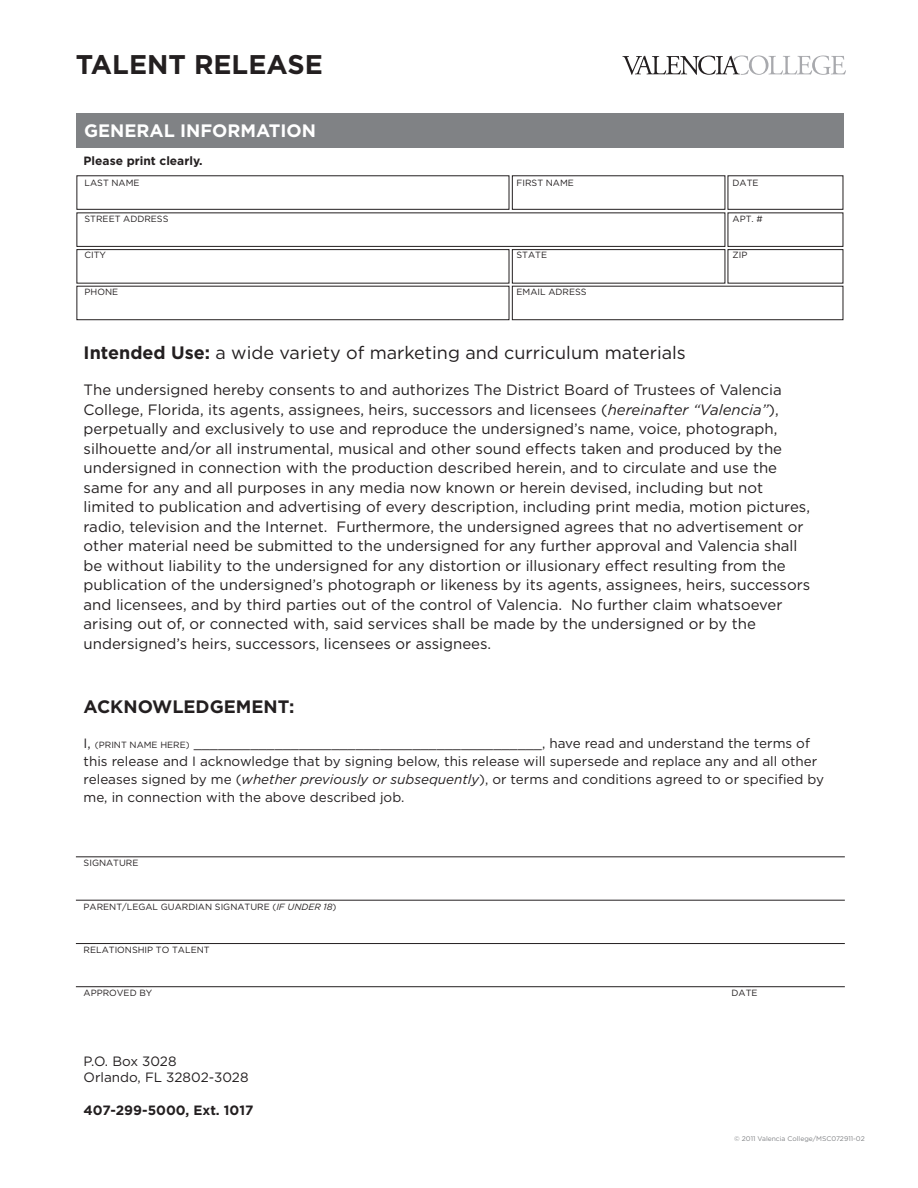
<style>
.page{position:relative;width:918px;height:1188px;background:#fff}
.page>*{position:absolute;margin:0;border:0;box-sizing:border-box;transform-origin:0 0}
.t1{font:700 27px "Gotham";color:#231f20}
.t2{font:18px "Gotham";color:#231f20}
.t3{font:700 18px "Gotham";color:#fff}
.t4{font:700 18px "Gotham";color:#231f20}
.t5{font:15px/19.5px "Gotham";color:#231f20}
.t6{font:13.5px/18px "Gotham";color:#231f20}
.t7{font:700 13.5px "Gotham";color:#231f20}
.t8{font:700 12px "Gotham";color:#231f20}
.t9{font:9px "Gotham";color:#231f20}
.t10{font:6.75px "Gotham";color:#808285}
.s1{font-weight:700}
.s2{font-style:italic}
.s3{font-size:13.5px}
.s4{font-size:9px}
</style>
<div class="page">
<div style="left:76px;top:113px;width:767px;height:35px;background:#808285"></div>
<svg style="left:622px;top:56px;width:224px;height:19px"></svg>
<hr style="left:76px;top:856px;width:769px;height:1px;background:#231f20">
<hr style="left:76px;top:900px;width:769px;height:1px;background:#231f20">
<hr style="left:76px;top:943px;width:769px;height:1px;background:#231f20">
<hr style="left:76px;top:986px;width:769px;height:1px;background:#231f20">
<div style="left:76px;top:175px;width:433px;height:35px;border:1px solid #231f20"></div>
<div style="left:76px;top:212px;width:649px;height:35px;border:1px solid #231f20"></div>
<div style="left:76px;top:249px;width:433px;height:35px;border:1px solid #231f20"></div>
<div style="left:76px;top:286px;width:433px;height:34px;border:1px solid #231f20"></div>
<div style="left:512px;top:175px;width:213px;height:35px;border:1px solid #231f20"></div>
<div style="left:512px;top:249px;width:213px;height:35px;border:1px solid #231f20"></div>
<div style="left:512px;top:286px;width:331px;height:34px;border:1px solid #231f20"></div>
<div style="left:728px;top:175px;width:115px;height:35px;border:1px solid #231f20"></div>
<div style="left:728px;top:212px;width:115px;height:35px;border:1px solid #231f20"></div>
<div style="left:728px;top:249px;width:115px;height:35px;border:1px solid #231f20"></div>
<h1 class="t1" style="left:76px;top:47px;width:35px">TALENT</h1>
<h1 class="t1" style="left:194px;top:47px;width:39px">RELEA</h1>
<h1 class="t1" style="left:287px;top:47px;width:33px">SE</h1>
<p class="t3" style="left:84px;top:119px;width:28px">GENERAL</p>
<p class="t3" style="left:180px;top:119px;width:46px">INFORMATION</p>
<p class="t8" style="left:84px;top:152px;width:121px">PLEASE PRINT CLEARLY.</p>
<p class="t9" style="left:85px;top:177px;width:57px">Last Name</p>
<p class="t9" style="left:517px;top:177px;width:59px">Fi rst Name</p>
<p class="t9" style="left:733px;top:177px;width:28px">Dat e</p>
<p class="t9" style="left:85px;top:213px;width:47px">Street Add</p>
<p class="t9" style="left:144px;top:213px;width:51px">ressApt</p>
<p class="t9" style="left:752px;top:213px;width:13px">. #</p>
<p class="t9" style="left:85px;top:249px;width:23px">City</p>
<p class="t9" style="left:517px;top:249px;width:32px">State</p>
<p class="t9" style="left:733px;top:249px;width:11px">Zip</p>
<p class="t9" style="left:85px;top:286px;width:80px">Phone E</p>
<p class="t9" style="left:523px;top:286px;width:59px">mail Adress</p>
<p class="t2" style="left:84px;top:342px;width:604px"><span class="s1">INTENDED USE:</span> a wide variety of marketing and curriculum materials</p>
<p class="t5" style="left:84px;top:380px;width:728px">The undersigned hereby consents to and authorizes The District Board of Trustees of Valencia College, Florida, its agents, assignees, heirs, successors and licensees (<span class="s2">hereinafter “Valencia”</span>), perpetually and exclusively to use and reproduce the undersigned’s name, voice, photograph, silhouette and/or all instrumental, musical and other sound effects taken and produced by the undersigned in connection with the production described herein, and to circulate and use the same for any and all purposes in any media now known or herein devised, including but not limited to publication and advertising of every description, including print media, motion pictures, radio, television and the Internet. Furthermore, the undersigned agrees that no advertisement or other material need be submitted to the undersigned for any further approval and Valencia shall be without liability to the undersigned for any distortion or illusionary effect resulting from the publication of the undersigned’s photograph or likeness by its agents, assignees, heirs, successors and licensees, and by third parties out of the control of Valencia. No further claim whatsoever arising out of, or connected with, said services shall be made by the undersigned or by the undersigned’s heirs, successors, licensees or assignees.</p>
<p class="t4" style="left:84px;top:695px;width:212px">ACKNOWLEDGEMENT:</p>
<p class="t9" style="left:84px;top:739px;width:34px"><span class="s3">I,</span> (Print</p>
<p class="t6" style="left:84px;top:734px;width:742px;text-indent:46px"><span class="s4">Name Here)</span> ___________________________________________, have read and understand the terms of this release and I acknowledge that by signing below, this release will supersede and replace any and all other releases signed by me (<span class="s2">whether previously or subsequently</span>), or terms and conditions agreed to or specified by me, in connection with the above described job.</p>
<p class="t9" style="left:84px;top:857px;width:56px">Signature</p>
<p class="t9" style="left:84px;top:901px;width:254px">Parent/Legal Guardian Si gnature (<span class="s2">if under 18</span>)</p>
<p class="t9" style="left:84px;top:944px;width:48px">Relationship</p>
<p class="t9" style="left:156px;top:944px;width:48px">to Talent</p>
<p class="t9" style="left:84px;top:987px;width:8px">App</p>
<p class="t9" style="left:103px;top:987px;width:51px">roved By</p>
<p class="t9" style="left:732px;top:987px;width:28px">Dat e</p>
<p class="t6" style="left:84px;top:1053px;width:166px;line-height:16.2px">P.O. Box 3028<br>Orlando, FL 32802-3028</p>
<p class="t7" style="left:84px;top:1101px;width:171px">407-299-5000, EXT. 1017</p>
<p class="t10" style="left:734px;top:1134px;width:132px">© 2011 Valencia College/MSC072911-02</p>
</div>
